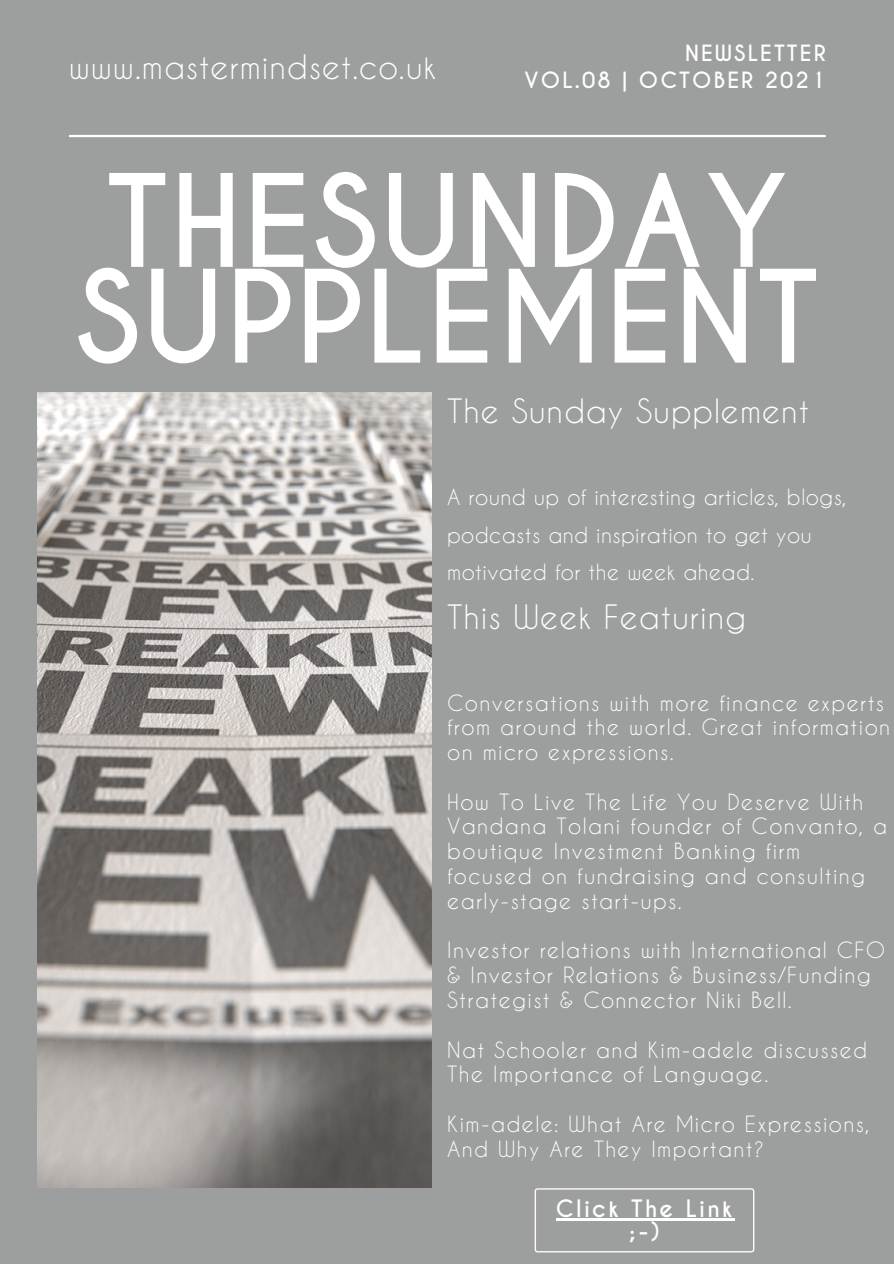
<style>
.page{position:relative;width:894px;height:1264px;background:#fff}
.page>*{position:absolute;margin:0;border:0;box-sizing:border-box;transform-origin:0 0}
.t1{font:700 120.15px/95.7px "Caviar Dreams";letter-spacing:.02em;color:#fff}
.t2{font:31.5px "Caviar Dreams";letter-spacing:.03em;color:#fff}
.t3{font:700 22.5px/22.5px "Caviar Dreams";letter-spacing:.1em;color:#fff;text-align:center}
.t4{font:21px/24.8px "Caviar Dreams";letter-spacing:.065em;color:#fff}
.t5{font:21px/37.2px "Caviar Dreams";letter-spacing:.02em;color:#fff}
.t6{font:700 21px "Caviar Dreams";letter-spacing:.1em;color:#fff}
</style>
<div class="page">
<div style="left:0;top:0;width:893px;height:1263px;background:#9d9e9e"></div>
<hr style="left:70px;top:135px;width:754px;height:2px;background:#fff">
<img style="left:37px;top:392px;width:394px;height:795px">
<svg style="left:534px;top:1188px;width:220px;height:64px"></svg>
<hr style="left:555px;top:1218px;width:179px;height:2px;background:#fff">
<p class="t2" style="left:69px;top:49px;width:369px">www.mastermindset.co.uk</p>
<p class="t6" style="left:685px;top:40px;width:142px">NEWSLETTER</p>
<p class="t6" style="left:524px;top:67px;width:302px">VOL.08 | OCTOBER 2021</p>
<p class="t1" style="left:75px;top:177px;width:744px">THESUNDAY<br>SUPPLEMENT</p>
<p class="t2" style="left:447px;top:392px;width:363px">The Sunday Supplement</p>
<p class="t5" style="left:447px;top:478px;width:400px">A round up of interesting articles, blogs, podcasts and inspiration to get you motivated for the week ahead.</p>
<p class="t2" style="left:447px;top:598px;width:300px">This Week Featuring</p>
<p class="t4" style="left:447px;top:689px;width:444px">Conversations with more finance experts from around the world. Great information on micro expressions.</p>
<p class="t4" style="left:447px;top:789px;width:441px">How To Live The Life You Deserve With Vandana Tolani founder of Convanto, a boutique Investment Banking firm focused on fundraising and consulting early-stage start-ups.</p>
<p class="t4" style="left:447px;top:937px;width:439px">Investor relations with International CFO &amp; Investor Relations &amp; Business/Funding<br>Strategist &amp; Connector Niki Bell.</p>
<p class="t4" style="left:447px;top:1036px;width:421px">Nat Schooler and Kim-adele discussed<br>The Importance of Language.</p>
<p class="t4" style="left:447px;top:1111px;width:423px">Kim-adele: What Are Micro Expressions,<br>And Why Are They Important?</p>
<p class="t3" style="left:555px;top:1198px;width:178px">Click The Link ;-)</p>
</div>
